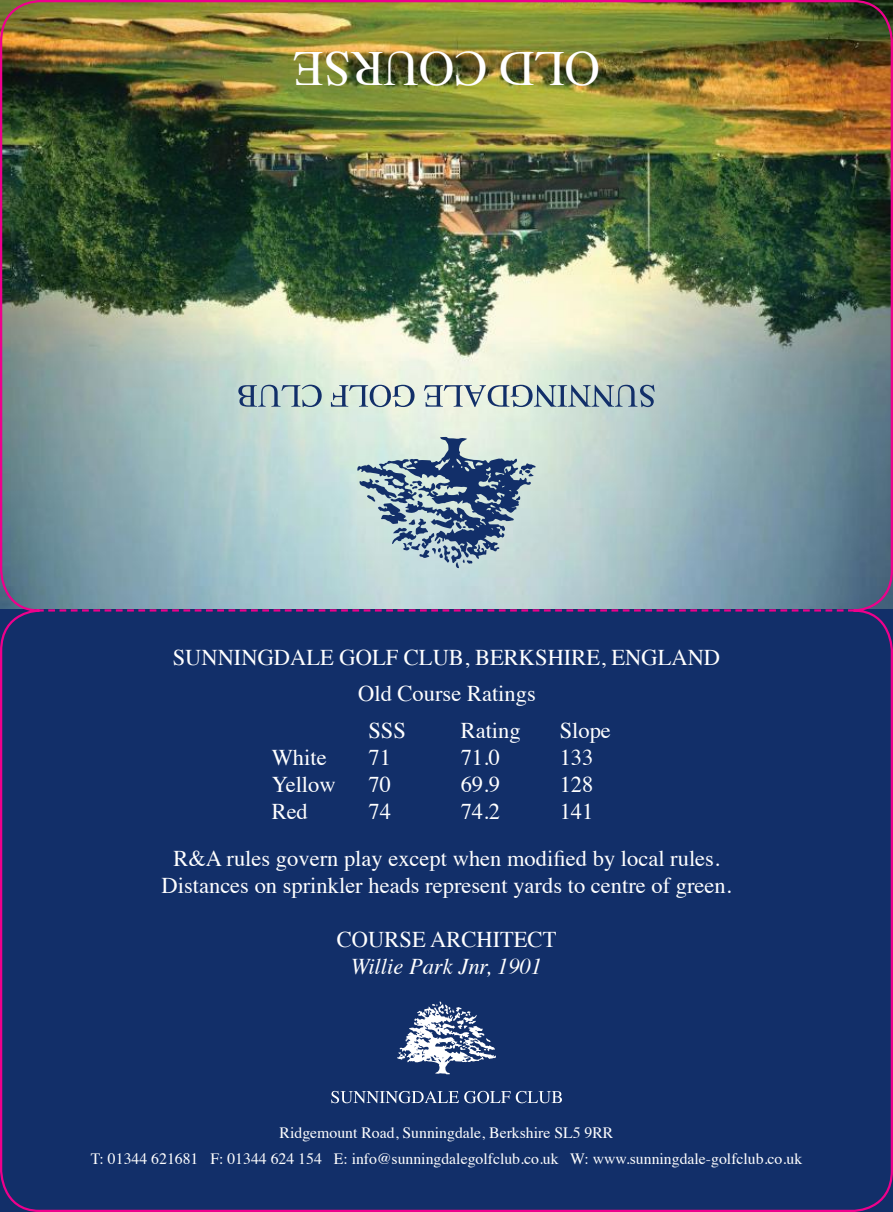
<style>
.page{position:relative;width:893px;height:1212px;background:#fff}
.page>*{position:absolute;margin:0;border:0;box-sizing:border-box;transform-origin:0 0}
.t1{font:49.05px "Times";color:#fff}
.t2{font:22.5px/27px "Times";color:#fff;text-align:center}
.t3{font:italic 22.5px "Times";color:#fff}
.t4{font:15.75px/25.7px "Times";color:#fff;text-align:center}
</style>
<div class="page">
<img style="left:0;top:0;width:893px;height:1212px">
<h1 class="t1" style="left:600px;top:114px;width:308px;rotate:-180deg">OLD COURSE</h1>
<p class="t2" style="left:173px;top:642px;width:549px">SUNNINGDALE GOLF CLUB, BERKSHIRE, ENGLAND</p>
<p class="t2" style="left:358px;top:678px;width:179px">Old Course Ratings</p>
<p class="t2" style="left:368px;top:715px;width:39px">SSS</p>
<p class="t2" style="left:461px;top:715px;width:62px">Rating</p>
<p class="t2" style="left:560px;top:715px;width:53px">Slope</p>
<p class="t2" style="left:272px;top:742px;width:56px">White</p>
<p class="t2" style="left:368px;top:742px;width:24px">71</p>
<p class="t2" style="left:461px;top:742px;width:41px">71.0</p>
<p class="t2" style="left:560px;top:742px;width:35px">133</p>
<p class="t2" style="left:272px;top:769px;width:66px">Yellow</p>
<p class="t2" style="left:368px;top:769px;width:24px">70</p>
<p class="t2" style="left:461px;top:769px;width:41px">69.9</p>
<p class="t2" style="left:560px;top:769px;width:35px">128</p>
<p class="t2" style="left:272px;top:796px;width:38px">Red</p>
<p class="t2" style="left:368px;top:796px;width:24px">74</p>
<p class="t2" style="left:461px;top:796px;width:41px">74.2</p>
<p class="t2" style="left:560px;top:796px;width:35px">141</p>
<p class="t2" style="left:162px;top:843px;width:571px">R&amp;A rules govern play except when modified by local rules.<br>Distances on sprinkler heads represent yards to centre of green.</p>
<p class="t2" style="left:337px;top:924px;width:221px">COURSE ARCHITECT</p>
<p class="t3" style="left:351px;top:947px;width:193px">Willie Park Jnr, 1901</p>
<p class="t4" style="left:91px;top:1119px;width:713px">Ridgemount Road, Sunningdale, Berkshire SL5 9RR<br>T: 01344 621681 F: 01344 624 154 E: info@sunningdalegolfclub.co.uk W: www.sunningdale-golfclub.co.uk</p>
</div>
